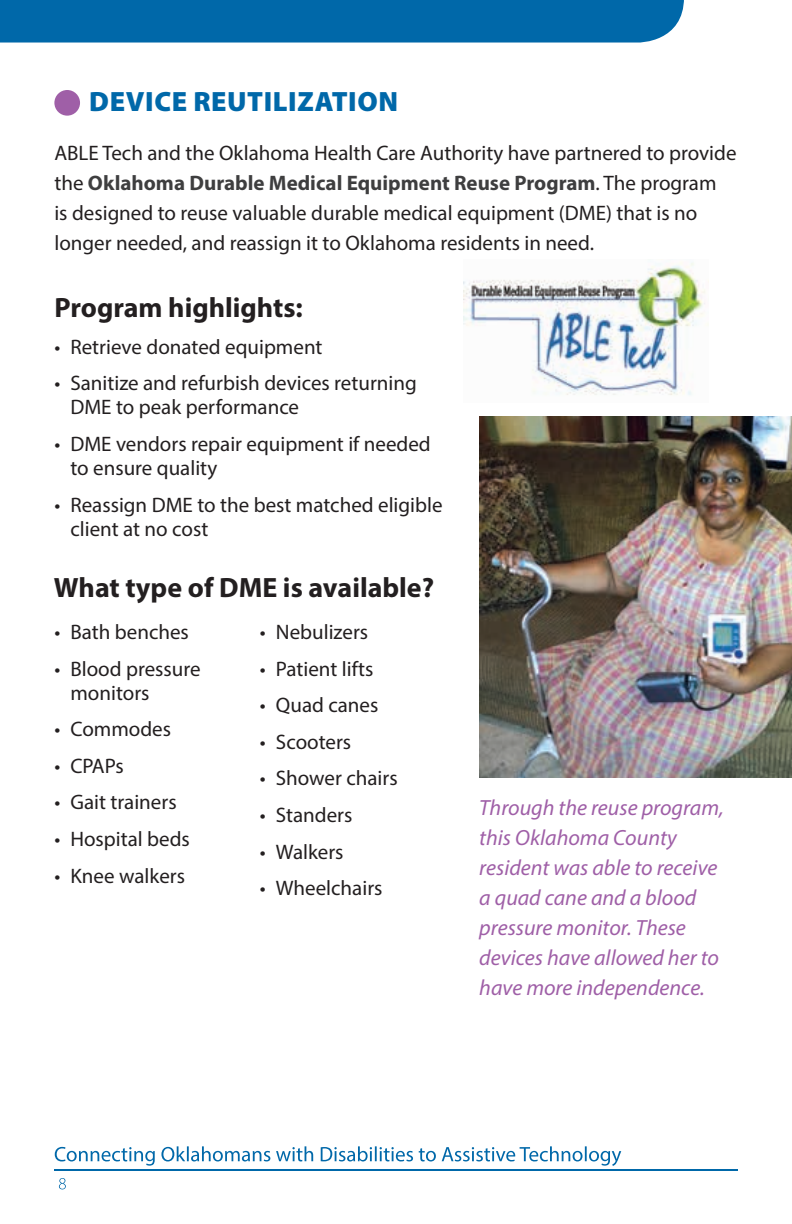
<style>
.page{position:relative;width:792px;height:1224px;background:#fff}
.page>*{position:absolute;margin:0;border:0;box-sizing:border-box;transform-origin:0 0}
.t1{font:700 28px "Myriad Pro";color:#231f20}
.t2{font:900 28px "Myriad Pro";letter-spacing:.02em;color:#0068a9}
.t3{font:italic 22px/30px "Myriad Pro";color:#9f5fa7}
.t4{font:21px/24px "Myriad Pro";color:#231f20}
.s1{font-weight:700;color:#3e3e3f}
</style>
<div class="page">
<div style="left:0;top:0;width:684px;height:43px;background:#0068a9"></div>
<hr style="left:54px;top:1169px;width:684px;height:2px;background:#0068a9">
<img style="left:464px;top:262px;width:244px;height:133px">
<img style="left:479px;top:416px;width:313px;height:362px">
<div style="left:54px;top:90px;width:26px;height:26px;background:#9f5fa7;border-radius:50%"></div>
<svg style="left:59px;top:1178px;width:7px;height:11px"></svg>
<svg style="left:55px;top:1146px;width:566px;height:20px"></svg>
<h1 class="t2" style="left:89px;top:83px;width:310px">DEVICE REUTILIZATION</h1>
<p class="t4" style="left:54px;top:137px;width:684px;line-height:30px">ABLE Tech and the Oklahoma Health Care Authority have partnered to provide the <span class="s1">Oklahoma Durable Medical Equipment Reuse Program</span>. The program<br>is designed to reuse valuable durable medical equipment (DME) that is no longer needed, and reassign it to Oklahoma residents in need.</p>
<h1 class="t1" style="left:54px;top:290px;width:250px">Program highlights:</h1>
<p class="t4" style="left:54px;top:334px;width:270px">• Retrieve donated equipment</p>
<p class="t4" style="left:70px;top:371px;width:348px;text-indent:-16px">• Sanitize and refurbish devices returning<br>DME to peak performance</p>
<p class="t4" style="left:70px;top:432px;width:362px;text-indent:-16px">• DME vendors repair equipment if needed to ensure quality</p>
<p class="t4" style="left:70px;top:492px;width:374px;text-indent:-16px">• Reassign DME to the best matched eligible client at no cost</p>
<h1 class="t1" style="left:54px;top:569px;width:382px">What type of DME is available?</h1>
<p class="t4" style="left:54px;top:620px;width:136px">• Bath benches</p>
<p class="t4" style="left:70px;top:656px;width:132px;text-indent:-16px">• Blood pressure monitors</p>
<p class="t4" style="left:54px;top:717px;width:118px">• Commodes</p>
<p class="t4" style="left:54px;top:753px;width:71px">• CPAPs</p>
<p class="t4" style="left:54px;top:790px;width:124px">• Gait trainers</p>
<p class="t4" style="left:54px;top:827px;width:137px">• Hospital beds</p>
<p class="t4" style="left:54px;top:863px;width:132px">• Knee walkers</p>
<p class="t4" style="left:260px;top:620px;width:110px">• Nebulizers</p>
<p class="t4" style="left:260px;top:656px;width:115px">• Patient lifts</p>
<p class="t4" style="left:260px;top:693px;width:120px">• Quad canes</p>
<p class="t4" style="left:260px;top:729px;width:93px">• Scooters</p>
<p class="t4" style="left:260px;top:766px;width:139px">• Shower chairs</p>
<p class="t4" style="left:260px;top:803px;width:94px">• Standers</p>
<p class="t4" style="left:260px;top:839px;width:85px">• Walkers</p>
<p class="t4" style="left:260px;top:876px;width:124px">• Wheelchairs</p>
<p class="t3" style="left:479px;top:793px;width:246px">Through the reuse program, this Oklahoma County resident was able to receive a quad cane and a blood pressure monitor. These devices have allowed her to have more independence.</p>
</div>
